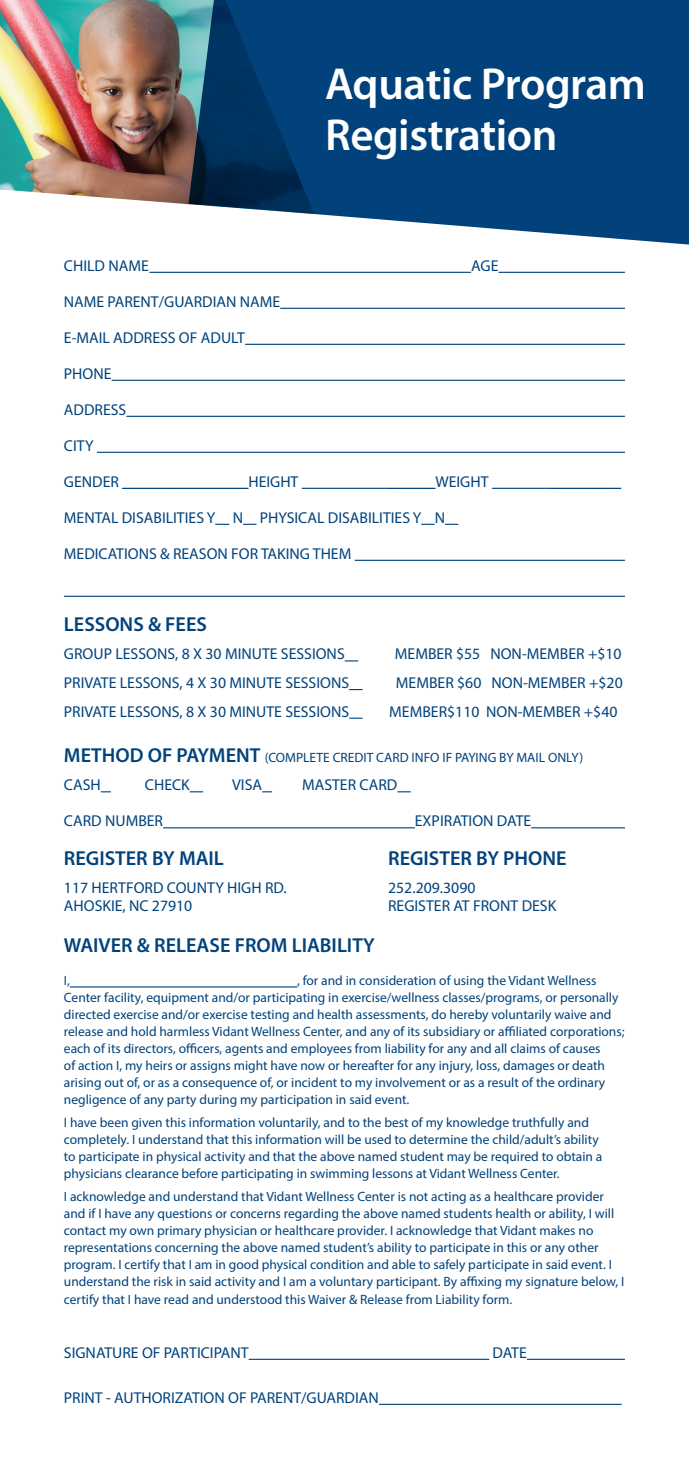
<style>
.page{position:relative;width:689px;height:1458px;background:#fff}
.page>*{position:absolute;margin:0;border:0;box-sizing:border-box;transform-origin:0 0}
.t1{font:600 45px/51.1px "Myriad Pro";letter-spacing:-.01em;color:#fff}
.t2{font:600 20.25px "Myriad Pro";color:#01427c}
.t3{font:15.75px "Myriad Pro";color:#01427c}
.t4{font:13.5px/16.9px "Myriad Pro";color:#01427c}
.s1{font-weight:600;font-size:20.25px}
</style>
<div class="page">
<img style="left:0;top:0;width:188px;height:205px">
<svg style="left:188px;top:0;width:500px;height:245px;background:#1a5284"></svg>
<hr style="left:149px;top:272px;width:322px;height:1px;background:#01427c">
<hr style="left:498px;top:272px;width:127px;height:1px;background:#01427c">
<hr style="left:280px;top:308px;width:345px;height:1px;background:#01427c">
<hr style="left:245px;top:344px;width:380px;height:1px;background:#01427c">
<hr style="left:111px;top:380px;width:514px;height:1px;background:#01427c">
<hr style="left:126px;top:416px;width:499px;height:1px;background:#01427c">
<hr style="left:97px;top:452px;width:528px;height:1px;background:#01427c">
<hr style="left:122px;top:488px;width:126px;height:1px;background:#01427c">
<hr style="left:302px;top:488px;width:133px;height:1px;background:#01427c">
<hr style="left:492px;top:488px;width:129px;height:1px;background:#01427c">
<svg style="left:215px;top:524px;width:14px;height:1px"></svg>
<svg style="left:243px;top:524px;width:13px;height:1px"></svg>
<svg style="left:421px;top:524px;width:13px;height:1px"></svg>
<svg style="left:445px;top:524px;width:13px;height:1px"></svg>
<hr style="left:354px;top:560px;width:271px;height:1px;background:#01427c">
<hr style="left:64px;top:596px;width:561px;height:1px;background:#01427c">
<svg style="left:345px;top:660px;width:13px;height:2px"></svg>
<svg style="left:349px;top:689px;width:13px;height:1px"></svg>
<svg style="left:349px;top:718px;width:13px;height:1px"></svg>
<svg style="left:190px;top:791px;width:13px;height:1px"></svg>
<svg style="left:397px;top:791px;width:13px;height:1px"></svg>
<hr style="left:163px;top:827px;width:252px;height:1px;background:#01427c">
<hr style="left:531px;top:827px;width:94px;height:1px;background:#01427c">
<hr style="left:70px;top:986px;width:227px;height:2px;background:#01427c">
<hr style="left:248px;top:1359px;width:241px;height:1px;background:#01427c">
<hr style="left:527px;top:1359px;width:98px;height:1px;background:#01427c">
<hr style="left:379px;top:1404px;width:242px;height:1px;background:#01427c">
<h1 class="t1" style="left:325px;top:57px;width:322px">Aquatic Program<br>Registration</h1>
<p class="t3" style="left:64px;top:256px;width:86px">CHILD NAME</p>
<p class="t3" style="left:471px;top:256px;width:29px">AGE</p>
<p class="t3" style="left:64px;top:292px;width:218px">NAME PARENT/GUARDIAN NAME</p>
<p class="t3" style="left:64px;top:328px;width:183px">E-MAIL ADDRESS OF ADULT</p>
<p class="t3" style="left:64px;top:364px;width:49px">PHONE</p>
<p class="t3" style="left:64px;top:400px;width:64px">ADDRESS</p>
<p class="t3" style="left:64px;top:436px;width:31px">CITY</p>
<p class="t3" style="left:64px;top:472px;width:236px">GENDER ________________HEIGHT</p>
<p class="t3" style="left:388px;top:472px;width:102px">______WEIGHT</p>
<p class="t3" style="left:550px;top:472px;width:72px">_________</p>
<p class="t3" style="left:64px;top:508px;width:382px">MENTAL DISABILITIES Y N PHYSICAL DISABILITIES Y N</p>
<p class="t3" style="left:64px;top:544px;width:289px">MEDICATIONS &amp; REASON FOR TAKING THEM</p>
<h2 class="t2" style="left:64px;top:611px;width:145px">LESSONS &amp; FEES</h2>
<p class="t3" style="left:64px;top:644px;width:282px">GROUP LESSONS, 8 X 30 MINUTE SESSIONS</p>
<p class="t3" style="left:395px;top:644px;width:228px">MEMBER $55 NON-MEMBER +$10</p>
<p class="t3" style="left:64px;top:673px;width:287px">PRIVATE LESSONS, 4 X 30 MINUTE SESSIONS</p>
<p class="t3" style="left:396px;top:673px;width:228px">MEMBER $60 NON-MEMBER +$20</p>
<p class="t3" style="left:64px;top:702px;width:287px">PRIVATE LESSONS, 8 X 30 MINUTE SESSIONS</p>
<p class="t3" style="left:389px;top:702px;width:230px">MEMBER$110 NON-MEMBER +$40</p>
<p class="t4" style="left:64px;top:748px;width:521px"><span class="s1">METHOD OF PAYMENT</span> (COMPLETE CREDIT CARD INFO IF PAYING BY MAIL ONLY)</p>
<p class="t3" style="left:64px;top:775px;width:38px">CASH</p>
<p class="t3" style="left:145px;top:775px;width:46px">CHECK</p>
<p class="t3" style="left:232px;top:775px;width:31px">VISA</p>
<p class="t3" style="left:302px;top:775px;width:97px">MASTER CARD</p>
<p class="t3" style="left:64px;top:811px;width:101px">CARD NUMBER</p>
<p class="t3" style="left:415px;top:811px;width:118px">EXPIRATION DATE</p>
<h2 class="t2" style="left:64px;top:845px;width:161px">REGISTER BY MAIL</h2>
<h2 class="t2" style="left:388px;top:845px;width:180px">REGISTER BY PHONE</h2>
<p class="t3" style="left:64px;top:878px;width:224px">117 HERTFORD COUNTY HIGH RD.</p>
<p class="t3" style="left:388px;top:878px;width:89px">252.209.3090</p>
<p class="t3" style="left:64px;top:896px;width:130px">AHOSKIE, NC 27910</p>
<p class="t3" style="left:388px;top:896px;width:170px">REGISTER AT FRONT DESK</p>
<h2 class="t2" style="left:64px;top:932px;width:312px">WAIVER &amp; RELEASE FROM LIABILITY</h2>
<p class="t4" style="left:64px;top:972px;width:8px">I,</p>
<p class="t4" style="left:64px;top:972px;width:562px;text-indent:233px">, for and in consideration of using the Vidant Wellness Center facility, equipment and/or participating in exercise/wellness classes/programs, or personally directed exercise and/or exercise testing and health assessments, do hereby voluntarily waive and release and hold harmless Vidant Wellness Center, and any of its subsidiary or affiliated corporations; each of its directors, officers, agents and employees from liability for any and all claims of causes<br>of action I, my heirs or assigns might have now or hereafter for any injury, loss, damages or death arising out of, or as a consequence of, or incident to my involvement or as a result of the ordinary negligence of any party during my participation in said event.</p>
<p class="t4" style="left:64px;top:1114px;width:540px">I have been given this information voluntarily, and to the best of my knowledge truthfully and completely. I understand that this information will be used to determine the child/adult’s ability to participate in physical activity and that the above named student may be required to obtain a physicians clearance before participating in swimming lessons at Vidant Wellness Center.</p>
<p class="t4" style="left:64px;top:1188px;width:562px">I acknowledge and understand that Vidant Wellness Center is not acting as a healthcare provider and if I have any questions or concerns regarding the above named students health or ability, I will contact my own primary physician or healthcare provider. I acknowledge that Vidant makes no representations concerning the above named student’s ability to participate in this or any other program. I certify that I am in good physical condition and able to safely participate in said event. I understand the risk in said activity and I am a voluntary participant. By affixing my signature below, I certify that I have read and understood this Waiver &amp; Release from Liability form.</p>
<p class="t3" style="left:64px;top:1343px;width:186px">SIGNATURE OF PARTICIPANT</p>
<p class="t3" style="left:492px;top:1343px;width:36px">DATE</p>
<p class="t3" style="left:64px;top:1388px;width:316px">PRINT - AUTHORIZATION OF PARENT/GUARDIAN</p>
</div>
